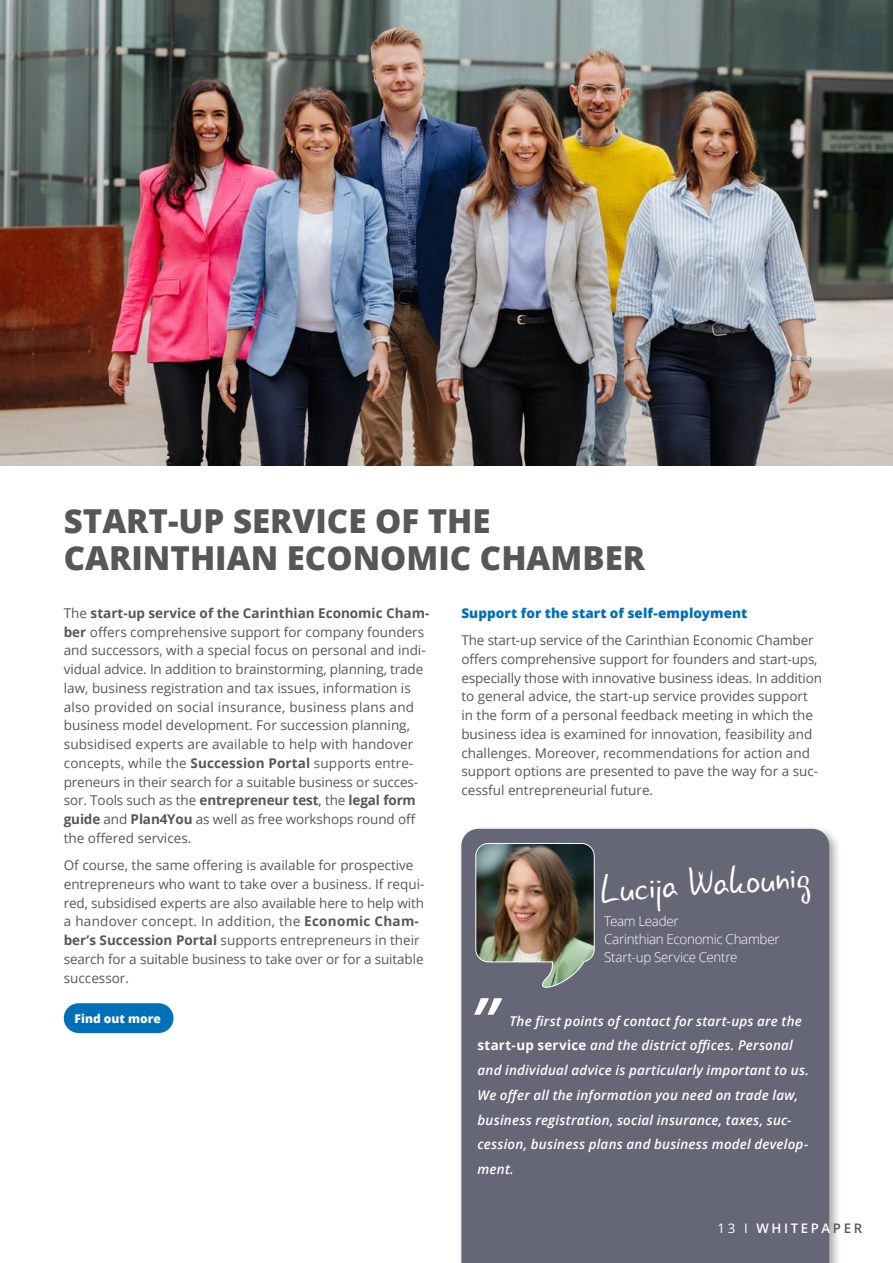
<style>
.page{position:relative;width:893px;height:1263px;background:#fff}
.page>*{position:absolute;margin:0;border:0;box-sizing:border-box;transform-origin:0 0}
.t1{font:italic 600 67.5px "Open Sans";color:#fff}
.t2{font:40.5px "Gunny Rewritten";color:#fff}
.t3{font:800 33px/37.5px "Open Sans";color:#575756}
.t4{font:13.5px/18.8px "Open Sans";color:#575756}
.t5{font:italic 600 13.5px/24.8px "Open Sans";letter-spacing:.015em;color:#fff}
.t6{font:300 13.5px/18px "Open Sans";letter-spacing:-.02em;color:#fff}
.t7{font:800 13.5px "Open Sans";letter-spacing:.005em;color:#006fb9}
.t8{font:600 13.2px "Open Sans";letter-spacing:.2em;color:#fff}
.t9{font:800 12px "Open Sans";color:#fff}
.s1{font-weight:700}
.s2{font-weight:700;font-style:normal}
.s3{font-weight:400}
.s4{color:#575756}
</style>
<div class="page">
<div style="left:64px;top:1003px;width:109px;height:30px;background:#006fb9;border-radius:15px"></div>
<div style="left:457px;top:824px;width:385px;height:439px;background:#000;opacity:.35"></div>
<div style="left:461px;top:829px;width:368px;height:434px;background:#656777"></div>
<img style="left:0;top:0;width:893px;height:466px">
<img style="left:475px;top:843px;width:120px;height:154px">
<p class="t3" style="left:64px;top:500px;width:583px">START-UP SERVICE OF THE<br>CARINTHIAN ECONOMIC CHAMBER</p>
<p class="t4" style="left:64px;top:603px;width:367px">The <span class="s1">start-up service of the Carinthian Economic Cham&shy;ber</span> offers comprehensive support for company founders and successors, with a special focus on personal and indi&shy;vidual advice. In addition to brainstorming, planning, trade law, business registration and tax issues, information is also provided on social insurance, business plans and business model development. For succession planning, subsidised experts are available to help with handover concepts, while the <span class="s1">Succession Portal</span> supports entre&shy;preneurs in their search for a suitable business or succes&shy;sor. Tools such as the <span class="s1">entrepreneur test</span>, the <span class="s1">legal form guide</span> and <span class="s1">Plan4You</span> as well as free workshops round off the offered services.</p>
<p class="t4" style="left:64px;top:855px;width:362px">Of course, the same offering is available for prospective entrepreneurs who want to take over a business. If requi&shy;red, subsidised experts are also available here to help with a handover concept. In addition, the <span class="s1">Economic Cham&shy;ber’s Succession Portal</span> supports entrepreneurs in their search for a suitable business to take over or for a suitable successor.</p>
<p class="t9" style="left:75px;top:1009px;width:88px">Find out more</p>
<p class="t7" style="left:461px;top:603px;width:288px">Support for the start of self-employment</p>
<p class="t4" style="left:461px;top:630px;width:362px">The start-up service of the Carinthian Economic Chamber offers comprehensive support for founders and start-ups, especially those with innovative business ideas. In addition to general advice, the start-up service provides support in the form of a personal feedback meeting in which the business idea is examined for innovation, feasibility and challenges. Moreover, recommendations for action and support options are presented to pave the way for a suc&shy;cessful entrepreneurial future.</p>
<p class="t2" style="left:599px;top:864px;width:211px;rotate:-4deg">Lucija Wakounig</p>
<p class="t6" style="left:604px;top:912px;width:177px">Team Leader<br>Carinthian Economic Chamber</p>
<p class="t6" style="left:604px;top:948px;width:135px">Start-up Service Centre</p>
<p class="t1" style="left:477px;top:935px;width:32px">„</p>
<p class="t5" style="left:477px;top:1008px;width:333px;text-indent:32px">The first points of contact for start-ups are the <span class="s2">start-up service</span> and the district offices. Personal and individual advice is particularly important to us.<br>We offer all the information you need on trade law, business registration, social insurance, taxes, suc&shy;cession, business plans and business model develop&shy;ment.</p>
<p class="t8" style="left:717px;top:1219px;width:146px"><span class="s3">13 I</span> WHITEPA<span class="s4">PER</span></p>
</div>
